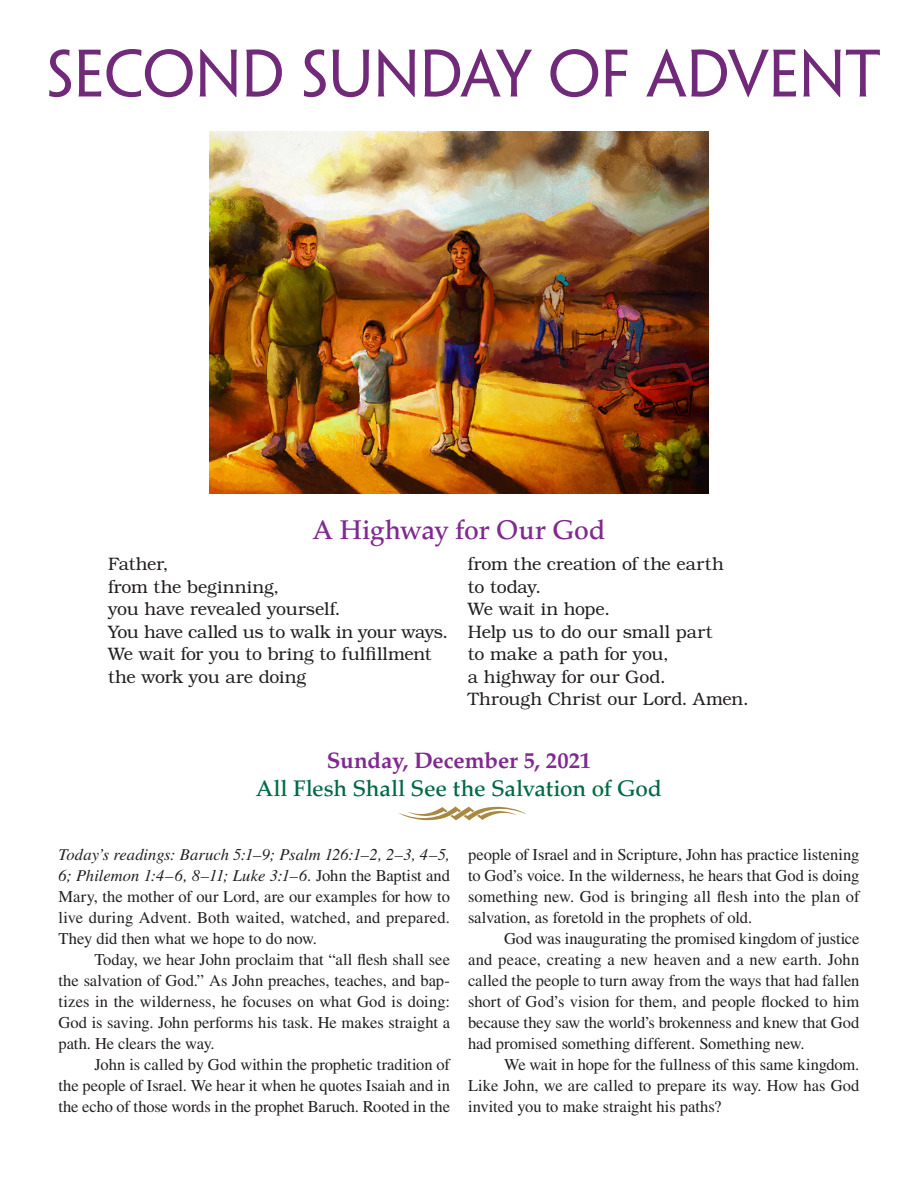
<style>
.page{position:relative;width:918px;height:1188px;background:#fff}
.page>*{position:absolute;margin:0;border:0;box-sizing:border-box;transform-origin:0 0}
.week__ADVENT{font:60px "Penumbra Flare Std";color:#71297a}
.prayer_h1__ADVNT{font:500 27px "Palatino LT Std";letter-spacing:-.005em;color:#802990}
.h2__front_ADVNT__CH{font:500 22.5px "Palatino LT Std";letter-spacing:-.005em;color:#026a43}
.h1__front_ADVNT{font:700 22.5px "Palatino LT Std";letter-spacing:-.005em;color:#802990}
.prayer__front{font:300 18px "Bookman Std";letter-spacing:-.005em;color:#231f20}
.prayer__front-2{font:300 18px "Bookman Std";letter-spacing:.015em;color:#231f20}
.para__indentfront{font:16.5px/21px "Times LT Std";letter-spacing:-.005em;color:#231f20;text-align:justify}
.para__front{font:16.5px/21px "Times LT Std";letter-spacing:.005em;color:#231f20;text-align:justify}
.s1{font-style:italic}
</style>
<div class="page">
<svg style="left:399px;top:806px;width:127px;height:15px"></svg>
<img style="left:210px;top:132px;width:498px;height:361px">
<p class="week__ADVENT" style="left:47px;top:38px;width:835px">SECOND SUNDAY OF ADVENT</p>
<p class="prayer_h1__ADVNT" style="left:313px;top:514px;width:294px">A Highway for Our God</p>
<p class="prayer__front" style="left:108px;top:554px;width:62px">Father,</p>
<p class="prayer__front-2" style="left:108px;top:576px;width:173px">from the beginning,</p>
<p class="prayer__front" style="left:108px;top:599px;width:234px">you have revealed yourself.</p>
<p class="prayer__front" style="left:108px;top:621px;width:342px">You have called us to walk in your ways.</p>
<p class="prayer__front" style="left:108px;top:644px;width:325px">We wait for you to bring to fulfillment</p>
<p class="prayer__front" style="left:108px;top:666px;width:200px">the work you are doing</p>
<p class="prayer__front" style="left:468px;top:554px;width:257px">from the creation of the earth</p>
<p class="prayer__front" style="left:468px;top:576px;width:75px">to today.</p>
<p class="prayer__front" style="left:468px;top:599px;width:144px">We wait in hope.</p>
<p class="prayer__front" style="left:468px;top:621px;width:246px">Help us to do our small part</p>
<p class="prayer__front" style="left:468px;top:644px;width:203px">to make a path for you,</p>
<p class="prayer__front" style="left:468px;top:666px;width:199px">a highway for our God.</p>
<p class="prayer__front" style="left:468px;top:689px;width:282px">Through Christ our Lord. Amen.</p>
<p class="h1__front_ADVNT" style="left:327px;top:747px;width:266px">Sunday, December 5, 2021</p>
<p class="h2__front_ADVNT__CH" style="left:256px;top:776px;width:407px">All Flesh Shall See the Salvation of God</p>
<p class="para__front" style="left:58px;top:844px;width:393px"><span class="s1">Today’s readings: Baruch 5:1–9; Psalm 126:1–2, 2–3, 4–5, 6; Philemon 1:4–6, 8–11; Luke 3:1–6.</span> John the Baptist and Mary, the mother of our Lord, are our examples for how to live during Advent. Both waited, watched, and prepared.<br>They did then what we hope to do now.</p>
<p class="para__indentfront" style="left:58px;top:949px;width:393px;text-indent:36px">Today, we hear John proclaim that “all flesh shall see the salvation of God.” As John preaches, teaches, and bap&shy;tizes in the wilderness, he focuses on what God is doing:<br>God is saving. John performs his task. He makes straight a path. He clears the way.</p>
<p class="para__indentfront" style="left:58px;top:1054px;width:393px;text-indent:36px">John is called by God within the prophetic tradition of the people of Israel. We hear it when he quotes Isaiah and in the echo of those words in the prophet Baruch. Rooted in the</p>
<p class="para__indentfront" style="left:468px;top:844px;width:393px">people of Israel and in Scripture, John has practice listening to God’s voice. In the wilderness, he hears that God is doing something new. God is bringing all flesh into the plan of salvation, as foretold in the prophets of old.</p>
<p class="para__indentfront" style="left:468px;top:928px;width:393px;text-indent:36px">God was inaugurating the promised kingdom of justice and peace, creating a new heaven and a new earth. John called the people to turn away from the ways that had fallen short of God’s vision for them, and people flocked to him because they saw the world’s brokenness and knew that God had promised something different. Something new.</p>
<p class="para__indentfront" style="left:468px;top:1054px;width:393px;text-indent:36px">We wait in hope for the fullness of this same kingdom.<br>Like John, we are called to prepare its way. How has God invited you to make straight his paths?</p>
</div>
